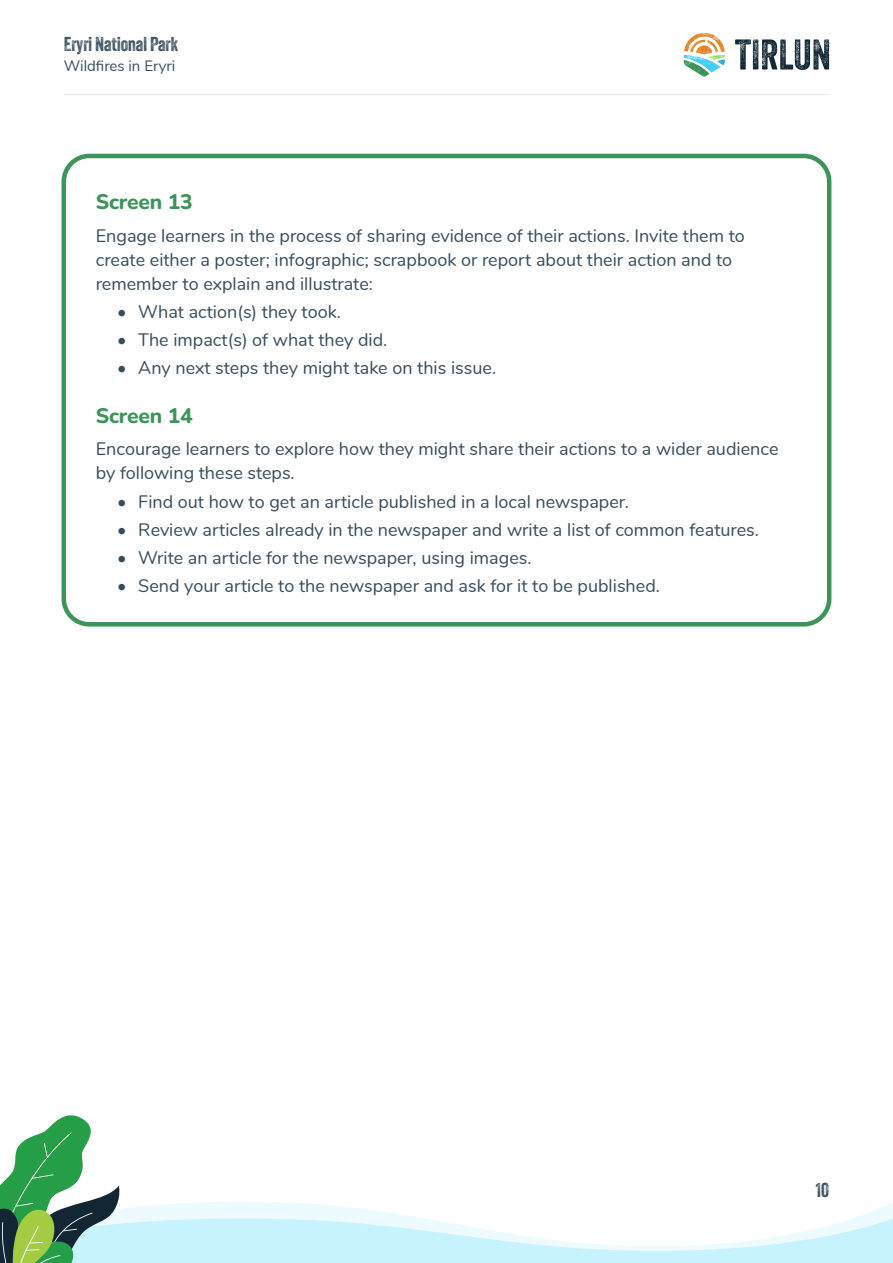
<style>
.page{position:relative;width:893px;height:1263px;background:#fff}
.page>*{position:absolute;margin:0;border:0;box-sizing:border-box;transform-origin:0 0}
.Page_section_heading{font:800 21px "Nunito";letter-spacing:-.01em;color:#3d9459}
.t1{font:19.5px "Veneer Two";color:#374c5a}
.Body_text{font:18px/24px "Nunito";color:#374c5a}
.t2{font:15px "Nunito";color:#374c5a}
</style>
<div class="page">
<svg style="left:735px;top:39px;width:94px;height:31px"></svg>
<svg style="left:684px;top:33px;width:41px;height:44px"></svg>
<hr style="left:64px;top:94px;width:765px;height:1px;background:#e6e7e9">
<svg style="left:0;top:1115px;width:893px;height:148px"></svg>
<div style="left:62px;top:154px;width:769px;height:472px;border:4px solid #3d9459;border-radius:26px"></div>
<p class="t1" style="left:64px;top:32px;width:116px">Eryri National Park</p>
<p class="t2" style="left:64px;top:54px;width:113px">Wildfires in Eryri</p>
<p class="Page_section_heading" style="left:96px;top:187px;width:98px">Screen 13</p>
<p class="Body_text" style="left:96px;top:222px;width:651px">Engage learners in the process of sharing evidence of their actions. Invite them to create either a poster; infographic; scrapbook or report about their action and to remember to explain and illustrate:</p>
<p class="Body_text" style="left:117px;top:299px;width:225px">• What action(s) they took.</p>
<p class="Body_text" style="left:117px;top:327px;width:272px">• The impact(s) of what they did.</p>
<p class="Body_text" style="left:117px;top:355px;width:381px">• Any next steps they might take on this issue.</p>
<p class="Page_section_heading" style="left:96px;top:400px;width:98px">Screen 14</p>
<p class="Body_text" style="left:96px;top:436px;width:684px">Encourage learners to explore how they might share their actions to a wider audience by following these steps.</p>
<p class="Body_text" style="left:117px;top:488px;width:513px">• Find out how to get an article published in a local newspaper.</p>
<p class="Body_text" style="left:117px;top:516px;width:643px">• Review articles already in the newspaper and write a list of common features.</p>
<p class="Body_text" style="left:117px;top:545px;width:416px">• Write an article for the newspaper, using images.</p>
<p class="Body_text" style="left:117px;top:573px;width:544px">• Send your article to the newspaper and ask for it to be published.</p>
<p class="t1" style="left:816px;top:1178px;width:15px">10</p>
</div>
